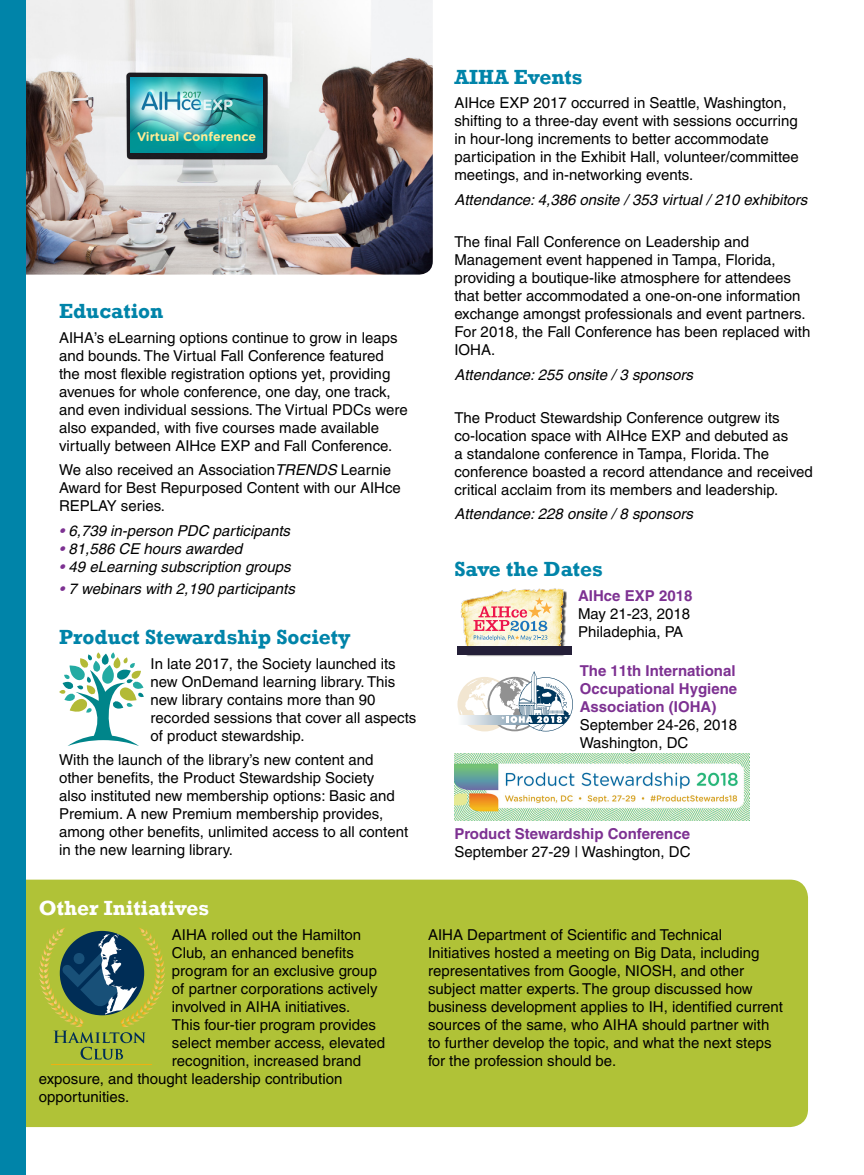
<style>
.page{position:relative;width:864px;height:1175px;background:#fff}
.page>*{position:absolute;margin:0;border:0;box-sizing:border-box;transform-origin:0 0}
.t1{font:700 21px "Rockwell";color:#0084a9}
.t2{font:700 21px "Rockwell";color:#fff}
.t3{font:15px/18px "Helvetica";color:#000}
.t4{font:italic 15px "Helvetica";color:#000}
.t5{font:700 15px/18px "Helvetica";color:#7d3192;text-align:justify}
.t6{font:700 12.6px "Gotham Rounded";color:#ffeb95}
.s1{font-style:italic}
.s2{color:#7d3192}
</style>
<div class="page">
<div style="left:26px;top:879px;width:782px;height:248px;background:#b0c237"></div>
<img style="left:26px;top:0;width:407px;height:274px">
<img style="left:131px;top:77px;width:131px;height:76px">
<svg style="left:204px;top:100px;width:29px;height:10px"></svg>
<svg style="left:457px;top:671px;width:116px;height:60px"></svg>
<div style="left:462px;top:590px;width:105px;height:66px;background:#241f38"></div>
<img style="left:460px;top:588px;width:107px;height:58px">
<svg style="left:474px;top:597px;width:79px;height:43px;background:#e7ccbc"></svg>
<div style="left:457px;top:646px;width:114px;height:8px;background:#241f38"></div>
<img style="left:454px;top:754px;width:295px;height:66px">
<svg style="left:59px;top:652px;width:85px;height:94px"></svg>
<hr style="left:52px;top:1064px;width:100px;height:1px;background:#eeb111">
<svg style="left:39px;top:927px;width:126px;height:132px;background:#81984e"></svg>
<div style="left:0;top:0;width:26px;height:1174px;background:#0084a9"></div>
<p class="t6" style="left:137px;top:128px;width:121px">Virtual Conference</p>
<h1 class="t1" style="left:59px;top:298px;width:106px">Education</h1>
<p class="t3" style="left:59px;top:328px;width:350px">AIHA’s eLearning options continue to grow in leaps and bounds. The Virtual Fall Conference featured the most flexible registration options yet, providing avenues for whole conference, one day, one track, and even individual sessions. The Virtual PDCs were also expanded, with five courses made available virtually between AIHce EXP and Fall Conference.</p>
<p class="t3" style="left:59px;top:461px;width:343px">We also received an Association<span class="s1">TRENDS</span> Learnie<br>Award for Best Repurposed Content with our AIHce<br>REPLAY series.</p>
<p class="t4" style="left:59px;top:522px;width:232px"><span class="s2">•</span> 6,739 in-person PDC participants</p>
<p class="t4" style="left:59px;top:540px;width:185px"><span class="s2">•</span> 81,586 CE hours awarded</p>
<p class="t4" style="left:59px;top:558px;width:233px"><span class="s2">•</span> 49 eLearning subscription groups</p>
<p class="t4" style="left:59px;top:580px;width:237px"><span class="s2">•</span> 7 webinars with 2,190 participants</p>
<h1 class="t1" style="left:59px;top:624px;width:293px">Product Stewardship Society</h1>
<p class="t3" style="left:151px;top:654px;width:267px">In late 2017, the Society launched its new OnDemand learning library. This new library contains more than 90 recorded sessions that cover all aspects of product stewardship.</p>
<p class="t3" style="left:59px;top:751px;width:351px">With the launch of the library’s new content and other benefits, the Product Stewardship Society<br>also instituted new membership options: Basic and Premium. A new Premium membership provides, among other benefits, unlimited access to all content in the new learning library.</p>
<h1 class="t1" style="left:454px;top:64px;width:130px">AIHA Events</h1>
<p class="t3" style="left:454px;top:94px;width:346px">AIHce EXP 2017 occurred in Seattle, Washington, shifting to a three-day event with sessions occurring in hour-long increments to better accommodate participation in the Exhibit Hall, volunteer/committee meetings, and in-networking events.</p>
<p class="t4" style="left:454px;top:191px;width:354px">Attendance: 4,386 onsite / 353 virtual / 210 exhibitors</p>
<p class="t3" style="left:454px;top:233px;width:358px">The final Fall Conference on Leadership and Management event happened in Tampa, Florida, providing a boutique-like atmosphere for attendees that better accommodated a one-on-one information exchange amongst professionals and event partners.<br>For 2018, the Fall Conference has been replaced with IOHA.</p>
<p class="t4" style="left:454px;top:366px;width:240px">Attendance: 255 onsite / 3 sponsors</p>
<p class="t3" style="left:454px;top:408px;width:360px">The Product Stewardship Conference outgrew its co-location space with AIHce EXP and debuted as<br>a standalone conference in Tampa, Florida. The conference boasted a record attendance and received critical acclaim from its members and leadership.</p>
<p class="t4" style="left:454px;top:505px;width:240px">Attendance: 228 onsite / 8 sponsors</p>
<h1 class="t1" style="left:454px;top:556px;width:150px">Save the Dates</h1>
<p class="t5" style="left:578px;top:586px;width:116px">AIHce EXP 2018</p>
<p class="t3" style="left:578px;top:604px;width:114px">May 21-23, 2018<br>Philadephia, PA</p>
<p class="t5" style="left:580px;top:662px;width:159px">The 11th International Occupational Hygiene Association (IOHA)</p>
<p class="t3" style="left:580px;top:716px;width:159px">September 24-26, 2018<br>Washington, DC</p>
<p class="t5" style="left:454px;top:824px;width:237px">Product Stewardship Conference</p>
<p class="t3" style="left:454px;top:842px;width:238px">September 27-29 | Washington, DC</p>
<h1 class="t2" style="left:39px;top:895px;width:172px">Other Initiatives</h1>
<p class="t3" style="left:172px;top:925px;width:191px">AIHA rolled out the Hamilton</p>
<p class="t3" style="left:172px;top:943px;width:184px">Club, an enhanced benefits</p>
<p class="t3" style="left:172px;top:961px;width:207px">program for an exclusive group</p>
<p class="t3" style="left:172px;top:979px;width:207px">of partner corporations actively</p>
<p class="t3" style="left:172px;top:997px;width:180px">involved in AIHA initiatives.</p>
<p class="t3" style="left:172px;top:1015px;width:206px">This four-tier program provides</p>
<p class="t3" style="left:172px;top:1033px;width:215px">select member access, elevated</p>
<p class="t3" style="left:172px;top:1051px;width:191px">recognition, increased brand</p>
<p class="t3" style="left:39px;top:1069px;width:305px">exposure, and thought leadership contribution</p>
<p class="t3" style="left:39px;top:1087px;width:92px">opportunities.</p>
<p class="t3" style="left:428px;top:925px;width:356px">AIHA Department of Scientific and Technical Initiatives hosted a meeting on Big Data, including representatives from Google, NIOSH, and other subject matter experts. The group discussed how business development applies to IH, identified current sources of the same, who AIHA should partner with to further develop the topic, and what the next steps for the profession should be.</p>
</div>
